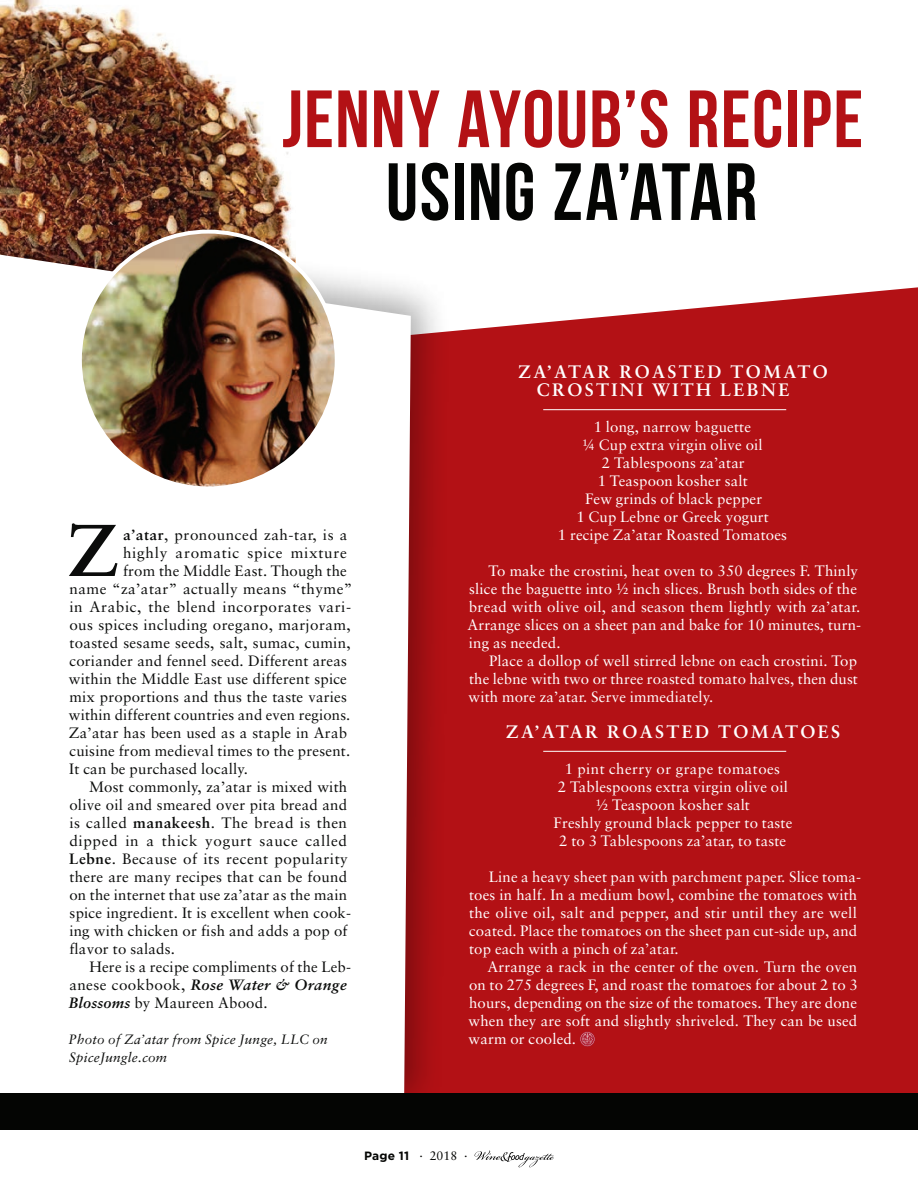
<style>
.page{position:relative;width:918px;height:1188px;background:#fff}
.page>*{position:absolute;margin:0;border:0;box-sizing:border-box;transform-origin:0 0}
.Header_NEW{font:700 81px/72.9px "Bebas Neue";letter-spacing:.015em;color:#b31115;text-align:center}
.Body_First{font:700 73.2px "Sabon";color:#0b0c0b}
.body_copy{font:700 18px/18px "Sabon";letter-spacing:.13em;color:#fff}
.body_copy-2{font:15px/18px "Sabon";letter-spacing:.01em;color:#fff}
.body_copy-3{font:15px/18px "Sabon";letter-spacing:.015em;color:#0b0c0b}
.Body_First-2{font:15px "Sabon";letter-spacing:.015em;color:#0b0c0b}
.Body_First-3{font:15px "Sabon";letter-spacing:.04em;color:#0b0c0b}
.Body_First-4{font:15px "Sabon";letter-spacing:.045em;color:#0b0c0b}
.body_copy-4{font:15px "Sabon";letter-spacing:.03em;color:#fff}
.body_copy-5{font:italic 13.5px/18px "Sabon";letter-spacing:.015em;color:#0b0c0b}
.t1{font:700 12px "Gotham";letter-spacing:.015em;color:#040503}
.s1{color:#040503}
.s2{font-weight:700}
.s3{font-weight:700;font-style:italic}
.s4{font-family:"Sabon";font-weight:400;font-size:12.3px}
</style>
<div class="page">
<img style="left:0;top:0;width:267px;height:147px">
<div style="left:452px;top:287px;width:466px;height:806px;background:#b31115"></div>
<div style="left:0;top:147px;width:452px;height:975px;background:#000002;opacity:.32"></div>
<svg style="left:0;top:255px;width:411px;height:838px"></svg>
<svg style="left:580px;top:1031px;width:15px;height:16px"></svg>
<svg style="left:580px;top:1032px;width:14px;height:14px"></svg>
<img style="left:80px;top:232px;width:257px;height:256px;border-radius:128px">
<hr style="left:543px;top:409px;width:243px;height:1px;background:#fff">
<hr style="left:543px;top:751px;width:243px;height:1px;background:#fff">
<div style="left:0;top:1093px;width:918px;height:37px;background:#040503"></div>
<svg style="left:474px;top:1150px;width:80px;height:17px"></svg>
<p class="Header_NEW" style="left:282px;top:82px;width:582px">JENNY AYOUB’S RECIPE<br><span class="s1">USING ZA’ATAR</span></p>
<p class="Body_First" style="left:67px;top:505px;width:54px">Z</p>
<p class="Body_First-2" style="left:123px;top:526px;width:226px"><span class="s2">a’atar</span>, pronounced zah-tar, is a</p>
<p class="Body_First-4" style="left:123px;top:544px;width:225px">highly aromatic spice mixture</p>
<p class="Body_First-2" style="left:123px;top:562px;width:225px">from the Middle East. Though the</p>
<p class="Body_First-2" style="left:70px;top:580px;width:284px">name “za’atar” actually means “thyme”</p>
<p class="Body_First-3" style="left:69px;top:598px;width:283px">in Arabic, the blend incorporates vari-</p>
<p class="Body_First-2" style="left:69px;top:616px;width:283px">ous spices including oregano, marjoram,</p>
<p class="Body_First-2" style="left:70px;top:634px;width:283px">toasted sesame seeds, salt, sumac, cumin,</p>
<p class="Body_First-2" style="left:69px;top:652px;width:279px">coriander and fennel seed. Different areas</p>
<p class="Body_First-2" style="left:69px;top:670px;width:279px">within the Middle East use different spice</p>
<p class="Body_First-2" style="left:69px;top:688px;width:279px">mix proportions and thus the taste varies</p>
<p class="Body_First-2" style="left:69px;top:706px;width:283px">within different countries and even regions.</p>
<p class="Body_First-2" style="left:69px;top:724px;width:280px">Za’atar has been used as a staple in Arab</p>
<p class="Body_First-2" style="left:69px;top:742px;width:282px">cuisine from medieval times to the present.</p>
<p class="Body_First-2" style="left:69px;top:760px;width:180px">It can be purchased locally.</p>
<p class="body_copy-3" style="left:69px;top:778px;width:283px;text-indent:20px">Most commonly, za’atar is mixed with olive oil and smeared over pita bread and is called <span class="s2">manakeesh</span>. The bread is then dipped in a thick yogurt sauce called <span class="s2">Lebne</span>. Because of its recent popularity there are many recipes that can be found on the internet that use za’atar as the main spice ingredient. It is excellent when cook&shy;ing with chicken or fish and adds a pop of flavor to salads.</p>
<p class="body_copy-3" style="left:69px;top:958px;width:284px;text-indent:21px">Here is a recipe compliments of the Leb&shy;anese cookbook, <span class="s3">Rose Water &amp; Orange<br>Blossoms</span> by Maureen Abood.</p>
<p class="body_copy-5" style="left:69px;top:1030px;width:261px">Photo of Za’atar from Spice Junge, LLC on<br>SpiceJungle.com</p>
<p class="body_copy" style="left:537px;top:362px;width:293px;text-indent:-19px">ZA’ATAR ROASTED TOMATO<br>CROSTINI WITH LEBNE</p>
<p class="body_copy-2" style="left:594px;top:418px;width:159px">1 long, narrow baguette</p>
<p class="body_copy-2" style="left:583px;top:436px;width:182px">¼ Cup extra virgin olive oil</p>
<p class="body_copy-2" style="left:602px;top:454px;width:144px">2 Tablespoons za’atar</p>
<p class="body_copy-2" style="left:598px;top:472px;width:152px">1 Teaspoon kosher salt</p>
<p class="body_copy-2" style="left:585px;top:490px;width:179px">Few grinds of black pepper</p>
<p class="body_copy-2" style="left:576px;top:508px;width:194px">1 Cup Lebne or Greek yogurt</p>
<p class="body_copy-2" style="left:558px;top:526px;width:231px">1 recipe Za’atar Roasted Tomatoes</p>
<p class="body_copy-2" style="left:467px;top:562px;width:395px;text-indent:21px">To make the crostini, heat oven to 350 degrees F. Thinly slice the baguette into ½ inch slices. Brush both sides of the bread with olive oil, and season them lightly with za’atar.<br>Arrange slices on a sheet pan and bake for 10 minutes, turn&shy;ing as needed.</p>
<p class="body_copy-2" style="left:469px;top:652px;width:391px;text-align:justify;text-indent:20px">Place a dollop of well stirred lebne on each crostini. Top the lebne with two or three roasted tomato halves, then dust with more za’atar. Serve immediately.</p>
<p class="body_copy" style="left:506px;top:722px;width:336px">ZA’ATAR ROASTED TOMATOES</p>
<p class="body_copy-4" style="left:565px;top:760px;width:217px">1 pint cherry or grape tomatoes</p>
<p class="body_copy-2" style="left:558px;top:778px;width:232px">2 Tablespoons extra virgin olive oil</p>
<p class="body_copy-2" style="left:596px;top:796px;width:156px">½ Teaspoon kosher salt</p>
<p class="body_copy-2" style="left:554px;top:814px;width:240px">Freshly ground black pepper to taste</p>
<p class="body_copy-2" style="left:559px;top:832px;width:228px">2 to 3 Tablespoons za’atar, to taste</p>
<p class="body_copy-2" style="left:469px;top:868px;width:394px;text-indent:20px">Line a heavy sheet pan with parchment paper. Slice toma&shy;toes in half. In a medium bowl, combine the tomatoes with the olive oil, salt and pepper, and stir until they are well coated. Place the tomatoes on the sheet pan cut-side up, and top each with a pinch of za’atar.</p>
<p class="body_copy-2" style="left:469px;top:958px;width:391px;text-align:justify;text-indent:19px">Arrange a rack in the center of the oven. Turn the oven on to 275 degrees F, and roast the tomatoes for about 2 to 3 hours, depending on the size of the tomatoes. They are done when they are soft and slightly shriveled. They can be used warm or cooled.</p>
<p class="t1" style="left:364px;top:1148px;width:105px">Page 11 <span class="s4">· 2018 ·</span></p>
</div>
